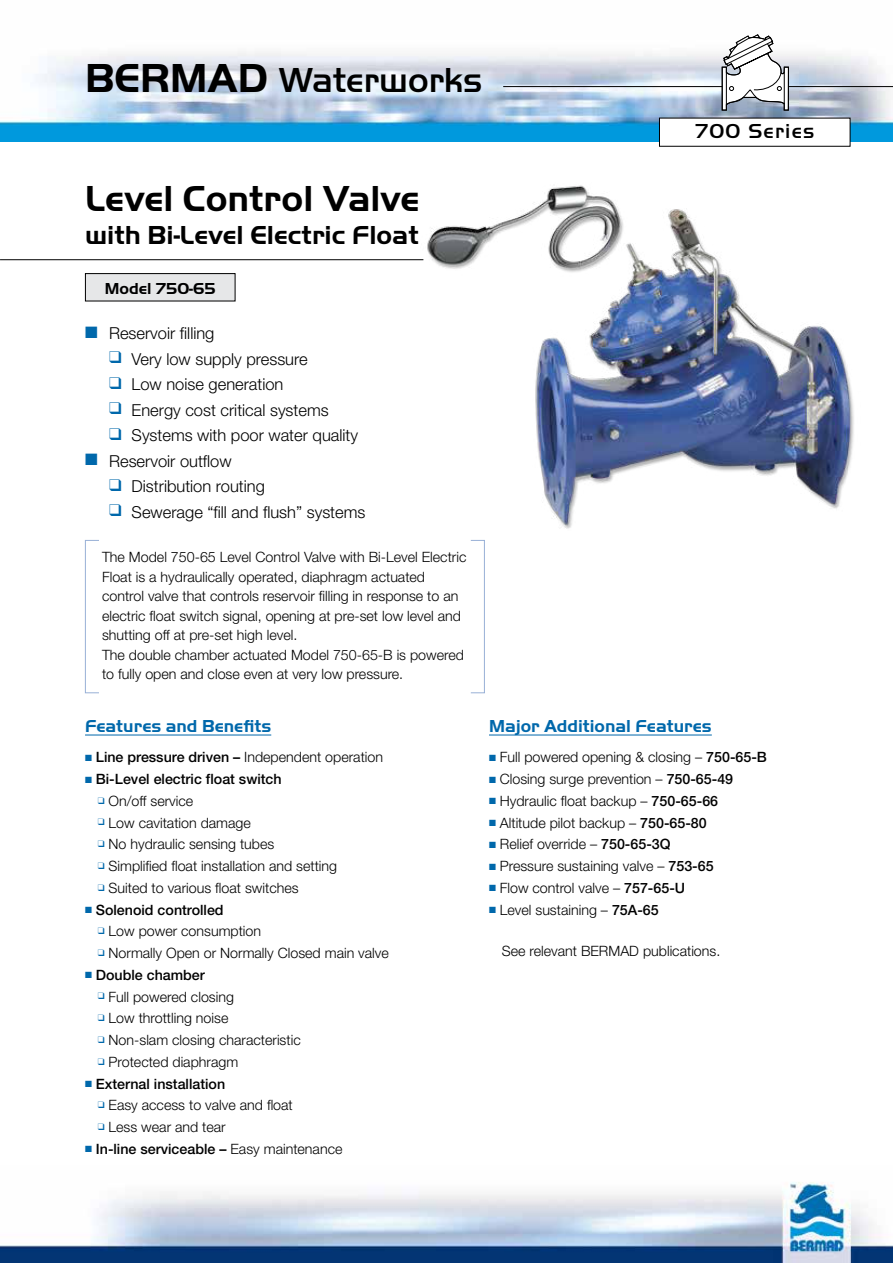
<style>
.page{position:relative;width:893px;height:1263px;background:#fff}
.page>*{position:absolute;margin:0;border:0;box-sizing:border-box;transform-origin:0 0}
.t1{font:700 37.5px "Handel Got D";color:#000}
.t2{font:500 36px "Handel Got D";letter-spacing:-.005em;color:#000}
.t3{font:700 27px "Handel Got D";color:#000}
.t4{font:500 21px "Handel Got D";letter-spacing:.06em;color:#000}
.t5{font:700 18px "Handel Got D";color:#0068ab}
.t6{font:300 16.5px "Helvetica Neue";color:#000}
.t7{font:700 16.5px "Handel Got D";color:#000}
.t8{font:300 14.25px/19.5px "Helvetica Neue";color:#000}
.t9{font:500 14.25px "Helvetica Neue";color:#000}
.s1{font-weight:700;font-size:42px}
.s2{color:#0068ab}
.s3{font-weight:500}
.s4{font-weight:300}
</style>
<div class="page">
<img style="left:0;top:52px;width:893px;height:90px">
<img style="left:0;top:1182px;width:893px;height:81px">
<hr style="left:503px;top:86px;width:390px;height:1px;background:#000">
<svg style="left:721px;top:34px;width:68px;height:77px"></svg>
<div style="left:784px;top:67px;width:5px;height:44px;border:1px solid #000"></div>
<div style="left:659px;top:118px;width:191px;height:28px;background:#fff"></div>
<div style="left:659px;top:118px;width:191px;height:29px;border:1px solid #000"></div>
<hr style="left:85px;top:735px;width:186px;height:1px;background:#0068ab">
<hr style="left:489px;top:735px;width:223px;height:1px;background:#0068ab">
<svg style="left:85px;top:540px;width:400px;height:153px"></svg>
<div style="left:85px;top:274px;width:150px;height:27px;background:#e6e7e8"></div>
<div style="left:85px;top:273px;width:150px;height:28px;border:1px solid #000"></div>
<img style="left:421px;top:185px;width:433px;height:344px">
<hr style="left:0;top:259px;width:423px;height:1px;background:#000">
<h2 class="t2" style="left:85px;top:59px;width:399px"><span class="s1">BERMAD</span> Waterworks</h2>
<h3 class="t4" style="left:695px;top:119px;width:121px">700 Series</h3>
<h1 class="t1" style="left:85px;top:186px;width:336px">Level Control Valve</h1>
<h3 class="t3" style="left:85px;top:226px;width:335px">with Bi-Level Electric Float</h3>
<p class="t7" style="left:105px;top:283px;width:112px">Model 750-65</p>
<p class="t6" style="left:85px;top:326px;width:131px"><span class="s2">■</span> Reservoir filling</p>
<p class="t6" style="left:109px;top:352px;width:200px"><span class="s2">❑</span> Very low supply pressure</p>
<p class="t6" style="left:109px;top:377px;width:176px"><span class="s2">❑</span> Low noise generation</p>
<p class="t6" style="left:109px;top:403px;width:221px"><span class="s2">❑</span> Energy cost critical systems</p>
<p class="t6" style="left:109px;top:428px;width:250px"><span class="s2">❑</span> Systems with poor water quality</p>
<p class="t6" style="left:85px;top:454px;width:148px"><span class="s2">■</span> Reservoir outflow</p>
<p class="t6" style="left:109px;top:479px;width:157px"><span class="s2">❑</span> Distribution routing</p>
<p class="t6" style="left:109px;top:505px;width:258px"><span class="s2">❑</span> Sewerage “fill and flush” systems</p>
<p class="t8" style="left:102px;top:548px;width:366px">The Model 750-65 Level Control Valve with Bi-Level Electric Float is a hydraulically operated, diaphragm actuated control valve that controls reservoir filling in response to an electric float switch signal, opening at pre-set low level and shutting off at pre-set high level.<br>The double chamber actuated Model 750-65-B is powered to fully open and close even at very low pressure.</p>
<p class="t5" style="left:85px;top:720px;width:188px">Features and Benefits</p>
<p class="t8" style="left:85px;top:748px;width:300px"><span class="s2">■</span> <span class="s3">Line pressure driven –</span> Independent operation</p>
<p class="t9" style="left:85px;top:774px;width:198px"><span class="s2">■</span> Bi-Level electric float switch</p>
<p class="t8" style="left:98px;top:792px;width:97px"><sup>❑</sup> On/off service</p>
<p class="t8" style="left:98px;top:814px;width:155px"><sup>❑</sup> Low cavitation damage</p>
<p class="t8" style="left:98px;top:835px;width:178px"><sup>❑</sup> No hydraulic sensing tubes</p>
<p class="t8" style="left:98px;top:857px;width:241px"><sup>❑</sup> Simplified float installation and setting</p>
<p class="t8" style="left:98px;top:879px;width:202px"><sup>❑</sup> Suited to various float switches</p>
<p class="t9" style="left:85px;top:904px;width:140px"><span class="s2">■</span> Solenoid controlled</p>
<p class="t8" style="left:98px;top:922px;width:165px"><sup>❑</sup> Low power consumption</p>
<p class="t8" style="left:98px;top:944px;width:293px"><sup>❑</sup> Normally Open or Normally Closed main valve</p>
<p class="t9" style="left:85px;top:969px;width:121px"><span class="s2">■</span> Double chamber</p>
<p class="t8" style="left:98px;top:988px;width:138px"><sup>❑</sup> Full powered closing</p>
<p class="t8" style="left:98px;top:1009px;width:132px"><sup>❑</sup> Low throttling noise</p>
<p class="t8" style="left:98px;top:1031px;width:204px"><sup>❑</sup> Non-slam closing characteristic</p>
<p class="t8" style="left:98px;top:1053px;width:142px"><sup>❑</sup> Protected diaphragm</p>
<p class="t9" style="left:85px;top:1078px;width:142px"><span class="s2">■</span> External installation</p>
<p class="t8" style="left:98px;top:1096px;width:197px"><sup>❑</sup> Easy access to valve and float</p>
<p class="t8" style="left:98px;top:1118px;width:129px"><sup>❑</sup> Less wear and tear</p>
<p class="t9" style="left:85px;top:1143px;width:259px"><span class="s2">■</span> In-line serviceable – <span class="s4">Easy maintenance</span></p>
<p class="t5" style="left:489px;top:720px;width:224px">Major Additional Features</p>
<p class="t8" style="left:489px;top:748px;width:279px"><span class="s2">■</span> Full powered opening &amp; closing – <span class="s3">750-65-B</span></p>
<p class="t8" style="left:489px;top:770px;width:246px"><span class="s2">■</span> Closing surge prevention – <span class="s3">750-65-49</span></p>
<p class="t8" style="left:489px;top:792px;width:231px"><span class="s2">■</span> Hydraulic float backup – <span class="s3">750-65-66</span></p>
<p class="t8" style="left:489px;top:814px;width:219px"><span class="s2">■</span> Altitude pilot backup – <span class="s3">750-65-80</span></p>
<p class="t8" style="left:489px;top:835px;width:183px"><span class="s2">■</span> Relief override – <span class="s3">750-65-3Q</span></p>
<p class="t8" style="left:489px;top:857px;width:226px"><span class="s2">■</span> Pressure sustaining valve – <span class="s3">753-65</span></p>
<p class="t8" style="left:489px;top:879px;width:198px"><span class="s2">■</span> Flow control valve – <span class="s3">757-65-U</span></p>
<p class="t8" style="left:489px;top:901px;width:171px"><span class="s2">■</span> Level sustaining – <span class="s3">75A-65</span></p>
<p class="t8" style="left:502px;top:942px;width:220px">See relevant BERMAD publications.</p>
</div>
